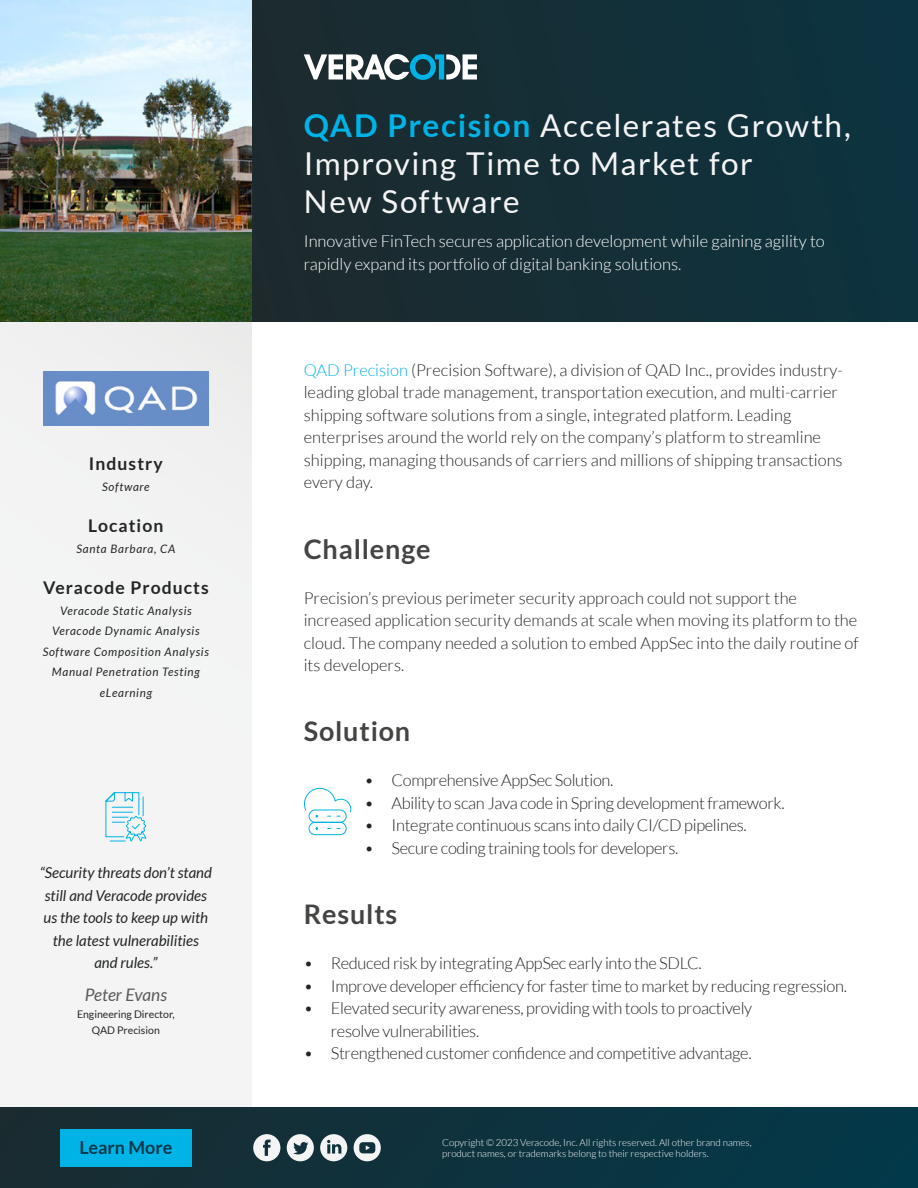
<style>
.page{position:relative;width:918px;height:1188px;background:#fff}
.page>*{position:absolute;margin:0;border:0;box-sizing:border-box;transform-origin:0 0}
.t1{font:31.5px/37.8px "Lato";letter-spacing:.045em;color:#f4f4f5}
.t2{font:700 27px "Lato";letter-spacing:.03em;color:#454443}
.t3{font:700 18px "Lato";color:#003a4c}
.t4{font:700 17.55px "Lato";letter-spacing:.06em;color:#242626}
.t5{font:italic 17.25px "Lato";color:#5c5a59}
.t6{font:300 16.5px/22.5px "Lato";color:#242626}
.t7{font:300 16.5px/22.5px "Lato";letter-spacing:-.02em;color:#242626}
.t8{font:300 16.5px/22.5px "Lato";color:#fff}
.t9{font:italic 15px/22.5px "Lato";color:#242626;text-align:center}
.t10{font:italic 11.7px/20.4px "Lato";letter-spacing:.06em;color:#242626;text-align:center}
.t11{font:10.5px/16.5px "Lato";color:#242626;text-align:center}
.t12{font:300 9.75px/10.5px "Lato";color:#fff}
.s1{font-weight:700;color:#00b3e6}
.s2{color:#00b3e6}
</style>
<div class="page">
<div style="left:0;top:151px;width:252px;height:1037px;background:#f4f4f4"></div>
<div style="left:0;top:0;width:918px;height:321px;background:#142f37"></div>
<svg style="left:304px;top:54px;width:173px;height:26px"></svg>
<img style="left:0;top:0;width:252px;height:321px">
<svg style="left:304px;top:787px;width:47px;height:48px"></svg>
<img style="left:43px;top:371px;width:165px;height:54px">
<svg style="left:105px;top:792px;width:42px;height:50px"></svg>
<div style="left:0;top:1108px;width:918px;height:80px;background:#0d333e"></div>
<div style="left:60px;top:1129px;width:132px;height:38px;background:#00b3e6"></div>
<div style="left:354px;top:1134px;width:27px;height:27px;background:#f4f4f5;border-radius:50%"></div>
<svg style="left:359px;top:1142px;width:16px;height:11px"></svg>
<div style="left:320px;top:1134px;width:27px;height:27px;background:#f4f4f5;border-radius:50%"></div>
<svg style="left:327px;top:1140px;width:14px;height:14px"></svg>
<div style="left:287px;top:1134px;width:27px;height:27px;background:#f4f4f5;border-radius:50%"></div>
<svg style="left:293px;top:1142px;width:15px;height:13px"></svg>
<div style="left:253px;top:1134px;width:27px;height:27px;background:#f4f4f5;border-radius:50%"></div>
<svg style="left:263px;top:1140px;width:8px;height:16px"></svg>
<h1 class="t1" style="left:304px;top:107px;width:549px"><span class="s1">QAD Precision</span> Accelerates Growth,<br>Improving Time to Market for<br>New Software</h1>
<p class="t4" style="left:89px;top:454px;width:75px">Industry</p>
<p class="t10" style="left:102px;top:477px;width:49px">Software</p>
<p class="t4" style="left:88px;top:516px;width:77px">Location</p>
<p class="t10" style="left:76px;top:539px;width:100px">Santa Barbara, CA</p>
<p class="t4" style="left:43px;top:578px;width:167px">Veracode Products</p>
<p class="t10" style="left:43px;top:601px;width:168px">Veracode Static Analysis<br>Veracode Dynamic Analysis<br>Software Composition Analysis<br>Manual Penetration Testing eLearning</p>
<p class="t9" style="left:40px;top:862px;width:174px">“Security threats don’t stand still and Veracode provides us the tools to keep up with the latest vulnerabilities and rules.”</p>
<p class="t5" style="left:85px;top:985px;width:84px">Peter Evans</p>
<p class="t11" style="left:77px;top:1006px;width:99px">Engineering Director,<br>QAD Precision</p>
<p class="t8" style="left:304px;top:230px;width:523px">Innovative FinTech secures application development while gaining agility to rapidly expand its portfolio of digital banking solutions.</p>
<p class="t6" style="left:304px;top:359px;width:541px"><span class="s2">QAD Precision</span> (Precision Software), a division of QAD Inc., provides industry&shy;leading global trade management, transportation execution, and multi-carrier shipping software solutions from a single, integrated platform. Leading enterprises around the world rely on the company’s platform to streamline shipping, managing thousands of carriers and millions of shipping transactions every day.</p>
<h2 class="t2" style="left:304px;top:533px;width:128px">Challenge</h2>
<p class="t6" style="left:304px;top:586px;width:557px">Precision’s previous perimeter security approach could not support the increased application security demands at scale when moving its platform to the cloud. The company needed a solution to embed AppSec into the daily routine of its developers.</p>
<h2 class="t2" style="left:304px;top:716px;width:108px">Solution</h2>
<p class="t7" style="left:364px;top:769px;width:250px">• Comprehensive AppSec Solution.</p>
<p class="t7" style="left:364px;top:792px;width:422px">• Ability to scan Java code in Spring development framework.</p>
<p class="t7" style="left:364px;top:814px;width:384px">• Integrate continuous scans into daily CI/CD pipelines.</p>
<p class="t7" style="left:364px;top:837px;width:315px">• Secure coding training tools for developers.</p>
<h2 class="t2" style="left:304px;top:899px;width:95px">Results</h2>
<p class="t7" style="left:304px;top:952px;width:400px">• Reduced risk by integrating AppSec early into the SDLC.</p>
<p class="t7" style="left:304px;top:975px;width:545px">• Improve developer efficiency for faster time to market by reducing regression.</p>
<p class="t7" style="left:331px;top:997px;width:423px;text-indent:-27px">• Elevated security awareness, providing with tools to proactively resolve vulnerabilities.</p>
<p class="t7" style="left:304px;top:1042px;width:449px">• Strengthened customer confidence and competitive advantage.</p>
<p class="t3" style="left:80px;top:1137px;width:94px">Learn More</p>
<p class="t12" style="left:442px;top:1138px;width:311px">Copyright © 2023 Veracode, Inc. All rights reserved. All other brand names, product names, or trademarks belong to their respective holders.</p>
</div>
